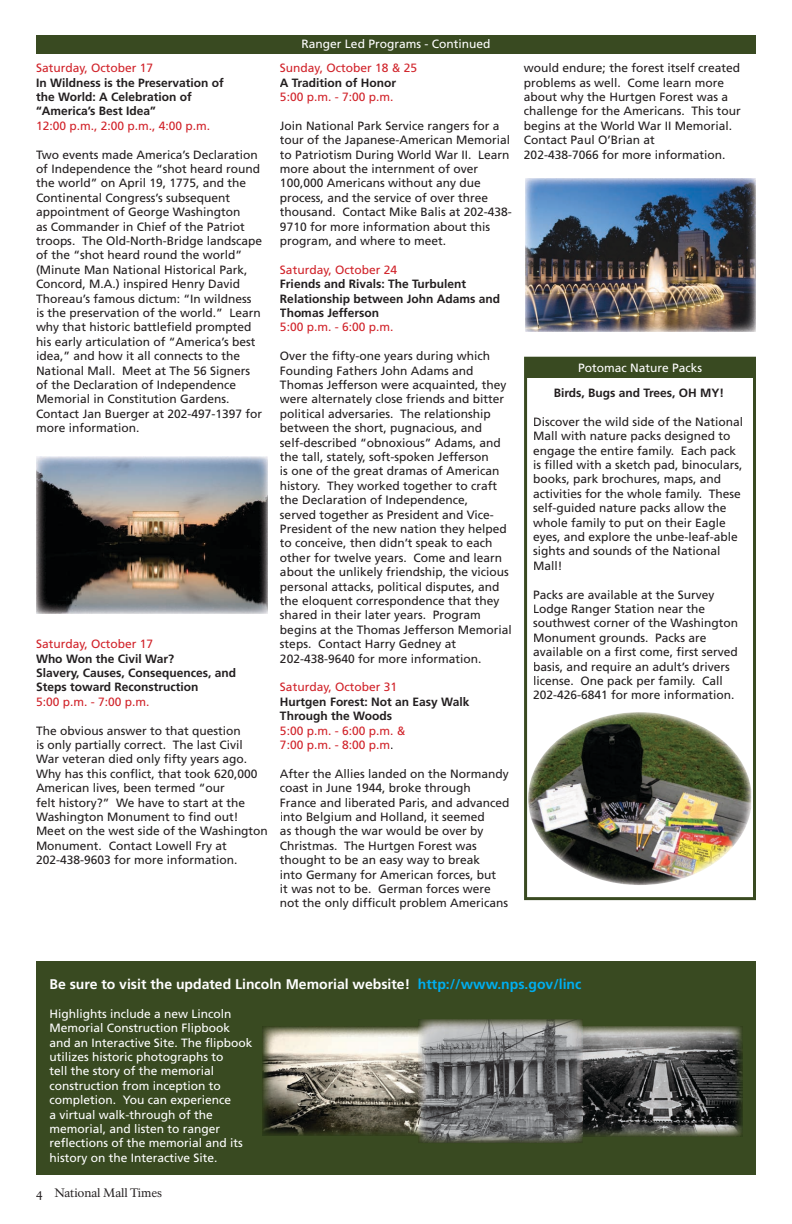
<style>
.page{position:relative;width:792px;height:1224px;background:#fff}
.page>*{position:absolute;margin:0;border:0;box-sizing:border-box;transform-origin:0 0}
.t1{font:700 14px "Frutiger";color:#fff}
.t2{font:12px/14.4px "Frutiger";color:#231f20}
.t3{font:12px/14.4px "Frutiger";color:#fff}
.t4{font:700 12px/14.4px "Frutiger";color:#231f20}
.t5{font:12px/14.4px "Frutiger";color:#d1232a}
.t6{font:12px "NPS Rawlinson";letter-spacing:-.005em;color:#231f20}
.s1{color:#231f20}
.s2{color:#00aeef}
</style>
<div class="page">
<div style="left:36px;top:35px;width:720px;height:18px;background:#394a21"></div>
<img style="left:525px;top:178px;width:231px;height:154px">
<div style="left:36px;top:962px;width:720px;height:213px;background:#394a21"></div>
<img style="left:263px;top:1027px;width:155px;height:109px">
<img style="left:583px;top:1026px;width:160px;height:111px">
<img style="left:418px;top:1019px;width:165px;height:124px">
<img style="left:36px;top:457px;width:232px;height:157px">
<svg style="left:524px;top:357px;width:232px;height:543px"></svg>
<p class="t5" style="left:36px;top:61px;width:119px">Saturday, October 17</p>
<p class="t4" style="left:36px;top:75px;width:189px">In Wildness is the Preservation of the World: A Celebration of “America’s Best Idea”</p>
<p class="t5" style="left:36px;top:118px;width:176px">12:00 p.m., 2:00 p.m., 4:00 p.m.</p>
<p class="t2" style="left:36px;top:147px;width:228px">Two events made America’s Declaration of Independence the “shot heard round the world” on April 19, 1775, and the Continental Congress’s subsequent appointment of George Washington<br>as Commander in Chief of the Patriot troops. The Old-North-Bridge landscape of the “shot heard round the world” (Minute Man National Historical Park, Concord, M.A.) inspired Henry David Thoreau’s famous dictum: “In wildness is the preservation of the world.” Learn why that historic battlefield prompted his early articulation of “America’s best idea,” and how it all connects to the National Mall. Meet at The 56 Signers of the Declaration of Independence Memorial in Constitution Gardens.<br>Contact Jan Buerger at 202-497-1397 for more information.</p>
<p class="t5" style="left:36px;top:637px;width:119px">Saturday, October 17</p>
<p class="t4" style="left:36px;top:651px;width:202px">Who Won the Civil War?<br>Slavery, Causes, Consequences, and<br>Steps toward Reconstruction</p>
<p class="t5" style="left:36px;top:694px;width:115px">5:00 p.m. - 7:00 p.m.</p>
<p class="t2" style="left:36px;top:723px;width:233px">The obvious answer to that question<br>is only partially correct. The last Civil War veteran died only fifty years ago.<br>Why has this conflict, that took 620,000<br>American lives, been termed “our<br>felt history?” We have to start at the Washington Monument to find out!<br>Meet on the west side of the Washington Monument. Contact Lowell Fry at 202-438-9603 for more information.</p>
<p class="t3" style="left:302px;top:37px;width:190px">Ranger Led Programs - Continued</p>
<p class="t5" style="left:280px;top:61px;width:139px">Sunday, October 18 &amp; 25</p>
<p class="t4" style="left:280px;top:75px;width:118px">A Tradition of Honor</p>
<p class="t5" style="left:280px;top:90px;width:115px">5:00 p.m. - 7:00 p.m.</p>
<p class="t2" style="left:280px;top:118px;width:233px">Join National Park Service rangers for a tour of the Japanese-American Memorial to Patriotism During World War II. Learn more about the internment of over 100,000 Americans without any due process, and the service of over three thousand. Contact Mike Balis at 202-438- 9710 for more information about this program, and where to meet.</p>
<p class="t5" style="left:280px;top:262px;width:119px">Saturday, October 24</p>
<p class="t4" style="left:280px;top:277px;width:222px">Friends and Rivals: The Turbulent<br>Relationship between John Adams and<br>Thomas Jefferson</p>
<p class="t5" style="left:280px;top:320px;width:115px">5:00 p.m. - 6:00 p.m.</p>
<p class="t2" style="left:280px;top:349px;width:233px">Over the fifty-one years during which Founding Fathers John Adams and Thomas Jefferson were acquainted, they were alternately close friends and bitter political adversaries. The relationship between the short, pugnacious, and self-described “obnoxious” Adams, and the tall, stately, soft-spoken Jefferson<br>is one of the great dramas of American history. They worked together to craft the Declaration of Independence,<br>served together as President and Vice-President of the new nation they helped to conceive, then didn’t speak to each other for twelve years. Come and learn about the unlikely friendship, the vicious personal attacks, political disputes, and the eloquent correspondence that they shared in their later years. Program begins at the Thomas Jefferson Memorial steps. Contact Harry Gedney at 202-438-9640 for more information.</p>
<p class="t5" style="left:280px;top:680px;width:119px">Saturday, October 31</p>
<p class="t4" style="left:280px;top:694px;width:191px">Hurtgen Forest: Not an Easy Walk<br>Through the Woods</p>
<p class="t5" style="left:280px;top:723px;width:127px">5:00 p.m. - 6:00 p.m. &amp;<br>7:00 p.m. - 8:00 p.m<span class="s1">.</span></p>
<p class="t2" style="left:280px;top:766px;width:231px">After the Allies landed on the Normandy coast in June 1944, broke through France and liberated Paris, and advanced into Belgium and Holland, it seemed<br>as though the war would be over by Christmas. The Hurtgen Forest was thought to be an easy way to break<br>into Germany for American forces, but<br>it was not to be. German forces were not the only difficult problem Americans</p>
<p class="t2" style="left:524px;top:61px;width:218px">would endure; the forest itself created problems as well. Come learn more about why the Hurtgen Forest was a challenge for the Americans. This tour begins at the World War II Memorial.<br>Contact Paul O’Brian at<br>202-438-7066 for more information.</p>
<p class="t3" style="left:578px;top:361px;width:126px">Potomac Nature Packs</p>
<p class="t4" style="left:554px;top:386px;width:172px">Birds, Bugs and Trees, OH MY!</p>
<p class="t2" style="left:533px;top:415px;width:212px">Discover the wild side of the National Mall with nature packs designed to engage the entire family. Each pack is filled with a sketch pad, binoculars, books, park brochures, maps, and activities for the whole family. These self-guided nature packs allow the whole family to put on their Eagle eyes, and explore the unbe-leaf-able sights and sounds of the National Mall!</p>
<p class="t2" style="left:533px;top:587px;width:207px">Packs are available at the Survey Lodge Ranger Station near the southwest corner of the Washington Monument grounds. Packs are available on a first come, first served basis, and require an adult’s drivers license. One pack per family. Call 202-426-6841 for more information.</p>
<p class="t1" style="left:50px;top:976px;width:533px">Be sure to visit the updated Lincoln Memorial website! <span class="s2">http://www.nps.gov/linc</span></p>
<p class="t3" style="left:50px;top:1007px;width:204px">Highlights include a new Lincoln<br>Memorial Construction Flipbook and an Interactive Site. The flipbook utilizes historic photographs to<br>tell the story of the memorial construction from inception to completion. You can experience<br>a virtual walk-through of the memorial, and listen to ranger reflections of the memorial and its history on the Interactive Site.</p>
<p class="t6" style="left:36px;top:1186px;width:128px">4 National Mall Times</p>
</div>
